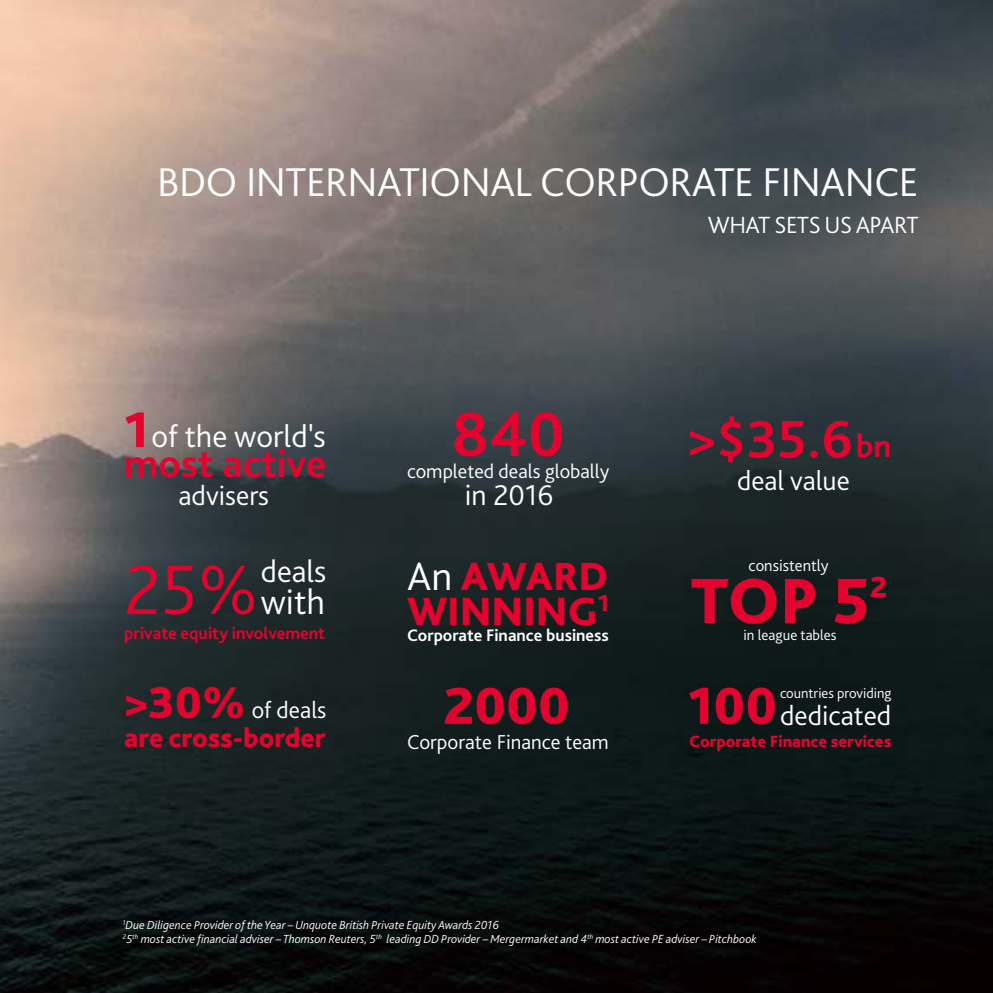
<style>
.page{position:relative;width:993px;height:993px;background:#fff}
.page>*{position:absolute;margin:0;border:0;box-sizing:border-box;transform-origin:0 0}
.t1{font:300 72.8px "Bliss Pro";color:#e4032e}
.t2{font:800 67.2px "Bliss Pro";color:#e4032e}
.t3{font:700 65.45px "Bliss Pro";color:#e4032e}
.t4{font:700 55.48px "Bliss Pro";color:#e4032e}
.t5{font:800 54.43px "Bliss Pro";color:#e4032e}
.t6{font:800 52.15px "Bliss Pro";color:#e4032e}
.t7{font:800 46.55px "Bliss Pro";color:#e4032e}
.t8{font:300 42px "Bliss Pro";letter-spacing:-.01em;color:#fff}
.t9{font:800 41.12px "Bliss Pro";color:#e4032e}
.t10{font:700 40.95px "Bliss Pro";color:#e4032e}
.t11{font:300 36.23px "Bliss Pro";color:#fff}
.t12{font:300 32.38px "Bliss Pro";color:#fff}
.t13{font:300 32.02px "Bliss Pro";color:#fff}
.t14{font:300 29.93px "Bliss Pro";color:#fff}
.t15{font:300 28.53px "Bliss Pro";color:#fff}
.t16{font:300 28.18px "Bliss Pro";color:#fff}
.t17{font:800 28px "Bliss Pro";color:#e4032e}
.t18{font:300 24.5px "Bliss Pro";letter-spacing:-.02em;color:#fff}
.t19{font:300 24.32px "Bliss Pro";color:#fff}
.t20{font:300 21.18px "Bliss Pro";color:#fff}
.t21{font:300 20.47px "Bliss Pro";color:#fff}
.t22{font:700 17.68px "Bliss Pro";color:#e4032e}
.t23{font:700 17.5px "Bliss Pro";color:#fff}
.t24{font:800 17.15px "Bliss Pro";color:#e4032e}
.t25{font:300 16.62px "Bliss Pro";color:#fff}
.t26{font:300 15.05px "Bliss Pro";color:#fff}
.t27{font:300 14.7px "Bliss Pro";color:#fff}
.t28{font:italic 300 12.25px/14.7px "Bliss Pro";color:#fff}
.s1{font-size:33.43px}
.s2{font-weight:300;font-size:41.48px;color:#fff}
</style>
<div class="page">
<img style="left:0;top:0;width:992px;height:992px">
<h3 class="t8" style="left:157px;top:156px;width:762px">BDO INTERNATIONAL CORPORATE FINANCE</h3>
<h3 class="t18" style="left:707px;top:210px;width:212px">WHAT SETS US APART</h3>
<h3 class="t6" style="left:124px;top:397px;width:26px">1</h3>
<h3 class="t12" style="left:152px;top:416px;width:176px">of the world's</h3>
<h3 class="t15" style="left:178px;top:477px;width:92px">advisers</h3>
<h3 class="t10" style="left:124px;top:438px;width:203px">most active</h3>
<h1 class="t1" style="left:124px;top:544px;width:135px">25%</h1>
<h3 class="t13" style="left:261px;top:551px;width:67px">deals</h3>
<h3 class="t11" style="left:261px;top:579px;width:66px">with</h3>
<h3 class="t22" style="left:124px;top:621px;width:202px">private equity involvement</h3>
<h3 class="t3" style="left:451px;top:393px;width:115px">840</h3>
<h3 class="t21" style="left:407px;top:458px;width:203px">completed deals globally</h3>
<h3 class="t14" style="left:464px;top:476px;width:90px">in 2016</h3>
<h3 class="t4" style="left:686px;top:404px;width:207px">&gt;$35.6<span class="s1">bn</span></h3>
<h3 class="t16" style="left:737px;top:463px;width:114px">deal value</h3>
<h3 class="t9" style="left:407px;top:550px;width:203px"><span class="s2">An</span> AWARD</h3>
<h3 class="t9" style="left:407px;top:585px;width:203px">WINNING<sup>1</sup></h3>
<h3 class="t25" style="left:748px;top:555px;width:82px">consistently</h3>
<h2 class="t2" style="left:690px;top:559px;width:198px">TOP 5<sup>2</sup></h2>
<h3 class="t23" style="left:407px;top:624px;width:203px">Corporate Finance business</h3>
<p class="t26" style="left:743px;top:625px;width:94px">in league tables</p>
<h3 class="t7" style="left:124px;top:673px;width:123px">&gt;30%</h3>
<h3 class="t5" style="left:443px;top:671px;width:128px">2000</h3>
<h3 class="t5" style="left:687px;top:671px;width:91px">100</h3>
<p class="t27" style="left:779px;top:683px;width:113px">countries providing</p>
<h3 class="t19" style="left:252px;top:695px;width:76px">of deals</h3>
<h3 class="t15" style="left:779px;top:697px;width:113px">dedicated</h3>
<h3 class="t17" style="left:124px;top:719px;width:203px">are cross-border</h3>
<h3 class="t20" style="left:407px;top:728px;width:203px">Corporate Finance team</h3>
<h3 class="t24" style="left:689px;top:730px;width:203px">Corporate Finance services</h3>
<p class="t28" style="left:123px;top:916px;width:635px"><sup>1</sup>Due Diligence Provider of the Year – Unquote British Private Equity Awards 2016<br><sup>2</sup>5<sup>th</sup> most active financial adviser – Thomson Reuters, 5<sup>th</sup> leading DD Provider – Mergermarket and 4<sup>th</sup> most active PE adviser – Pitchbook</p>
</div>
